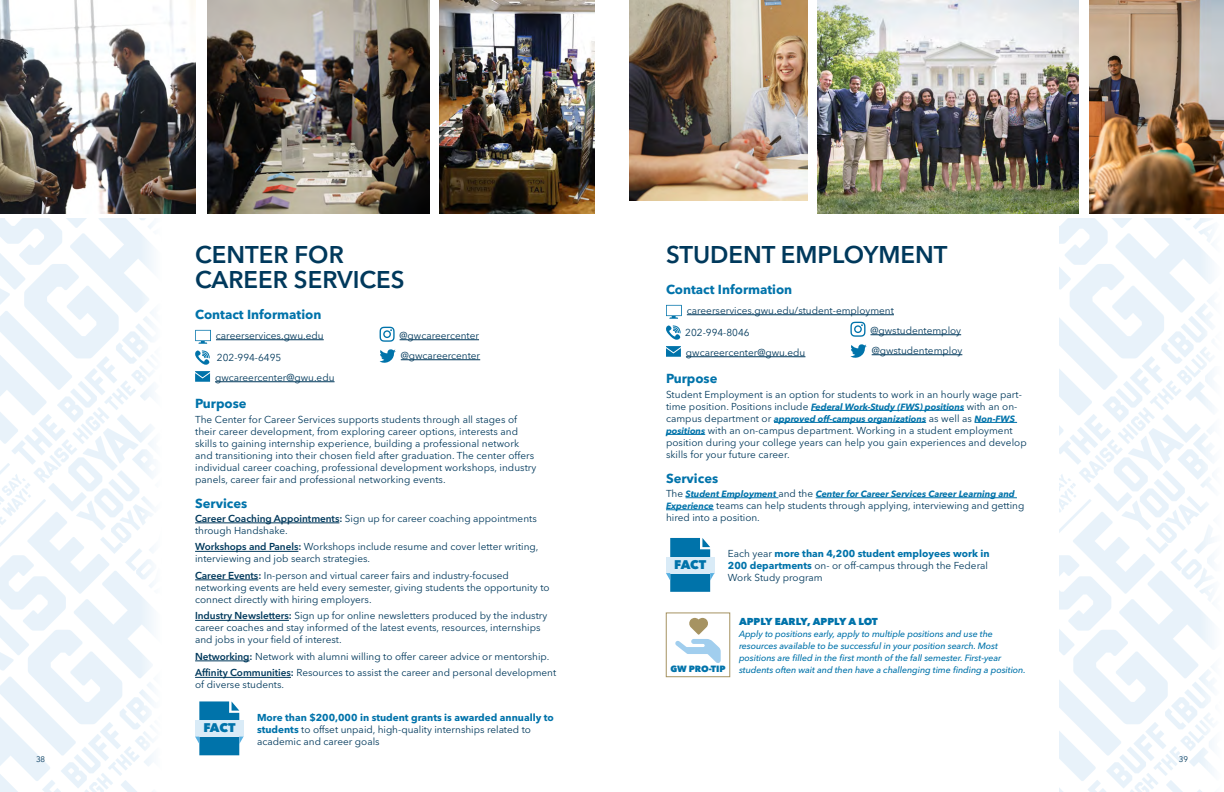
<style>
.page{position:relative;width:1224px;height:792px;background:#fff}
.page>*{position:absolute;margin:0;border:0;box-sizing:border-box;transform-origin:0 0}
.t1{font:600 24px/25px "Avenir Next LT Pro";color:#00395c}
.t2{font:700 13px "Avenir Next LT Pro";color:#0073aa}
.t3{font:800 12.5px "Avenir Next LT Pro";letter-spacing:-.02em;color:#0073aa}
.t4{font:10px/12px "Avenir Next LT Pro";color:#00395c}
.t5{font:800 10px "Avenir Next LT Pro";color:#0073aa}
.t6{font:italic 500 9px/12px "Avenir Next LT Pro";letter-spacing:-.01em;color:#0073aa}
.t7{font:italic 700 9px "Avenir Next LT Pro";letter-spacing:-.005em;color:#0073aa}
.t8{font:800 9px "Avenir Next LT Pro";letter-spacing:-.01em;color:#0073aa}
.t9{font:8px "Avenir Next LT Pro";color:#00395c}
.s1{font-weight:600}
.s2{font-weight:700;color:#0073aa}
.s3{font-weight:700;font-style:italic;font-size:9px;color:#0073aa}
.s4{font-weight:400;font-style:normal;font-size:10px;color:#00395c}
</style>
<div class="page">
<svg style="left:0;top:219px;width:153px;height:125px;fill:#e9f3fa"></svg>
<svg style="left:0;top:344px;width:153px;height:448px"></svg>
<hr style="left:216px;top:340px;width:108px;height:1px;background:#00395c">
<hr style="left:215px;top:382px;width:120px;height:1px;background:#00395c">
<svg style="left:195px;top:330px;width:16px;height:52px"></svg>
<hr style="left:400px;top:340px;width:79px;height:1px;background:#00395c">
<hr style="left:401px;top:360px;width:79px;height:1px;background:#00395c">
<svg style="left:380px;top:327px;width:15px;height:15px"></svg>
<svg style="left:379px;top:349px;width:17px;height:14px"></svg>
<hr style="left:195px;top:523px;width:144px;height:1px;background:#00395c">
<hr style="left:195px;top:551px;width:103px;height:1px;background:#00395c">
<hr style="left:195px;top:580px;width:63px;height:1px;background:#00395c">
<hr style="left:195px;top:620px;width:94px;height:1px;background:#00395c">
<hr style="left:195px;top:661px;width:55px;height:1px;background:#00395c">
<hr style="left:195px;top:677px;width:96px;height:1px;background:#00395c">
<hr style="left:686px;top:357px;width:119px;height:1px;background:#00395c">
<svg style="left:666px;top:305px;width:16px;height:52px"></svg>
<hr style="left:870px;top:335px;width:91px;height:1px;background:#00395c">
<hr style="left:872px;top:355px;width:90px;height:1px;background:#00395c">
<svg style="left:850px;top:322px;width:15px;height:15px"></svg>
<svg style="left:850px;top:344px;width:17px;height:14px"></svg>
<hr style="left:811px;top:410px;width:153px;height:1px;background:#0073aa">
<hr style="left:774px;top:422px;width:152px;height:1px;background:#0073aa">
<hr style="left:975px;top:422px;width:42px;height:1px;background:#0073aa">
<hr style="left:666px;top:434px;width:39px;height:1px;background:#0073aa">
<hr style="left:686px;top:498px;width:92px;height:1px;background:#0073aa">
<hr style="left:816px;top:498px;width:201px;height:1px;background:#0073aa">
<hr style="left:666px;top:510px;width:48px;height:1px;background:#0073aa">
<svg style="left:675px;top:618px;width:46px;height:45px"></svg>
<img style="left:629px;top:0;width:178px;height:200px">
<img style="left:1089px;top:0;width:135px;height:213px">
<img style="left:818px;top:0;width:261px;height:213px">
<img style="left:0;top:0;width:195px;height:213px">
<img style="left:440px;top:0;width:155px;height:213px">
<img style="left:207px;top:0;width:222px;height:213px">
<svg style="left:195px;top:701px;width:49px;height:54px;background:#6caecf"></svg>
<hr style="left:687px;top:315px;width:207px;height:1px;background:#00395c">
<svg style="left:666px;top:538px;width:48px;height:54px;background:#68acce"></svg>
<div style="left:666px;top:613px;width:64px;height:64px;border:1px solid #a69362"></div>
<svg style="left:1060px;top:219px;width:152px;height:125px;fill:#eaf3fa"></svg>
<svg style="left:1060px;top:344px;width:152px;height:448px"></svg>
<p class="t9" style="left:36px;top:754px;width:11px">38</p>
<h3 class="t1" style="left:195px;top:242px;width:211px">CENTER FOR<br>CAREER SERVICES</h3>
<h4 class="t2" style="left:195px;top:306px;width:128px">Contact Information</h4>
<p class="t4" style="left:216px;top:329px;width:109px">careerservices.gwu.edu</p>
<p class="t4" style="left:217px;top:351px;width:66px">202-994-6495</p>
<p class="t4" style="left:215px;top:371px;width:121px">gwcareercenter@gwu.edu</p>
<p class="t4" style="left:400px;top:329px;width:81px">@gwcareercenter</p>
<p class="t4" style="left:401px;top:349px;width:81px">@gwcareercenter</p>
<h4 class="t2" style="left:195px;top:396px;width:53px">Purpose</h4>
<p class="t4" style="left:195px;top:413px;width:343px">The Center for Career Services supports students through all stages of their career development, from exploring career options, interests and skills to gaining internship experience, building a professional network and transitioning into their chosen field after graduation. The center offers individual career coaching, professional development workshops, industry panels, career fair and professional networking events.</p>
<h4 class="t2" style="left:195px;top:495px;width:54px">Services</h4>
<p class="t4" style="left:195px;top:512px;width:343px"><span class="s1">Career Coaching Appointments:</span> Sign up for career coaching appointments through Handshake.</p>
<p class="t4" style="left:195px;top:541px;width:345px"><span class="s1">Workshops and Panels:</span> Workshops include resume and cover letter writing, interviewing and job search strategies.</p>
<p class="t4" style="left:195px;top:569px;width:356px"><span class="s1">Career Events:</span> In-person and virtual career fairs and industry-focused networking events are held every semester, giving students the opportunity to connect directly with hiring employers.</p>
<p class="t4" style="left:195px;top:610px;width:354px"><span class="s1">Industry Newsletters:</span> Sign up for online newsletters produced by the industry career coaches and stay informed of the latest events, resources, internships and jobs in your field of interest.</p>
<p class="t4" style="left:195px;top:650px;width:356px"><span class="s1">Networking:</span> Network with alumni willing to offer career advice or mentorship.</p>
<p class="t4" style="left:195px;top:667px;width:363px"><span class="s1">Affinity Communities:</span> Resources to assist the career and personal development of diverse students.</p>
<p class="t4" style="left:257px;top:711px;width:298px"><span class="s2">More than $200,000 in student grants is awarded annually to students</span> to offset unpaid, high-quality internships related to academic and career goals</p>
<p class="t3" style="left:203px;top:720px;width:34px">FACT</p>
<h3 class="t1" style="left:666px;top:242px;width:283px">STUDENT EMPLOYMENT</h3>
<h4 class="t2" style="left:666px;top:281px;width:128px">Contact Information</h4>
<p class="t4" style="left:687px;top:304px;width:209px">careerservices.gwu.edu/student-employment</p>
<p class="t4" style="left:685px;top:326px;width:66px">202-994-8046</p>
<p class="t4" style="left:686px;top:346px;width:121px">gwcareercenter@gwu.edu</p>
<p class="t4" style="left:870px;top:324px;width:92px">@gwstudentemploy</p>
<p class="t4" style="left:872px;top:344px;width:92px">@gwstudentemploy</p>
<h4 class="t2" style="left:666px;top:371px;width:53px">Purpose</h4>
<p class="t4" style="left:666px;top:388px;width:357px">Student Employment is an option for students to work in an hourly wage part&shy;time position. Positions include <span class="s3">Federal Work-Study (FWS) positions</span> with an on-</p>
<p class="t7" style="left:666px;top:413px;width:350px"><span class="s4">campus department or</span> approved off-campus organizations <span class="s4">as well as</span> Non-FWS</p>
<p class="t4" style="left:666px;top:424px;width:362px"><span class="s3">positions</span> with an on-campus department. Working in a student employment position during your college years can help you gain experiences and develop skills for your future career.</p>
<h4 class="t2" style="left:666px;top:470px;width:54px">Services</h4>
<p class="t7" style="left:666px;top:488px;width:350px"><span class="s4">The</span> Student Employment <span class="s4">and the</span> Center for Career Services Career Learning and</p>
<p class="t4" style="left:666px;top:499px;width:360px"><span class="s3">Experience</span> teams can help students through applying, interviewing and getting hired into a position.</p>
<p class="t4" style="left:728px;top:548px;width:263px">Each year <span class="s2">more than 4,200 student employees work in<br>200 departments</span> on- or off-campus through the Federal<br>Work Study program</p>
<p class="t3" style="left:674px;top:557px;width:34px">FACT</p>
<p class="t5" style="left:739px;top:615px;width:140px">APPLY EARLY, APPLY A LOT</p>
<p class="t6" style="left:739px;top:628px;width:264px">Apply to positions early, apply to multiple positions and use the resources available to be successful in your position search. Most positions are filled in the first month of the fall semester. First-year</p>
<p class="t8" style="left:670px;top:663px;width:57px">GW PRO-TIP</p>
<p class="t6" style="left:739px;top:664px;width:288px">students often wait and then have a challenging time finding a position.</p>
<p class="t9" style="left:1179px;top:754px;width:11px">39</p>
</div>
